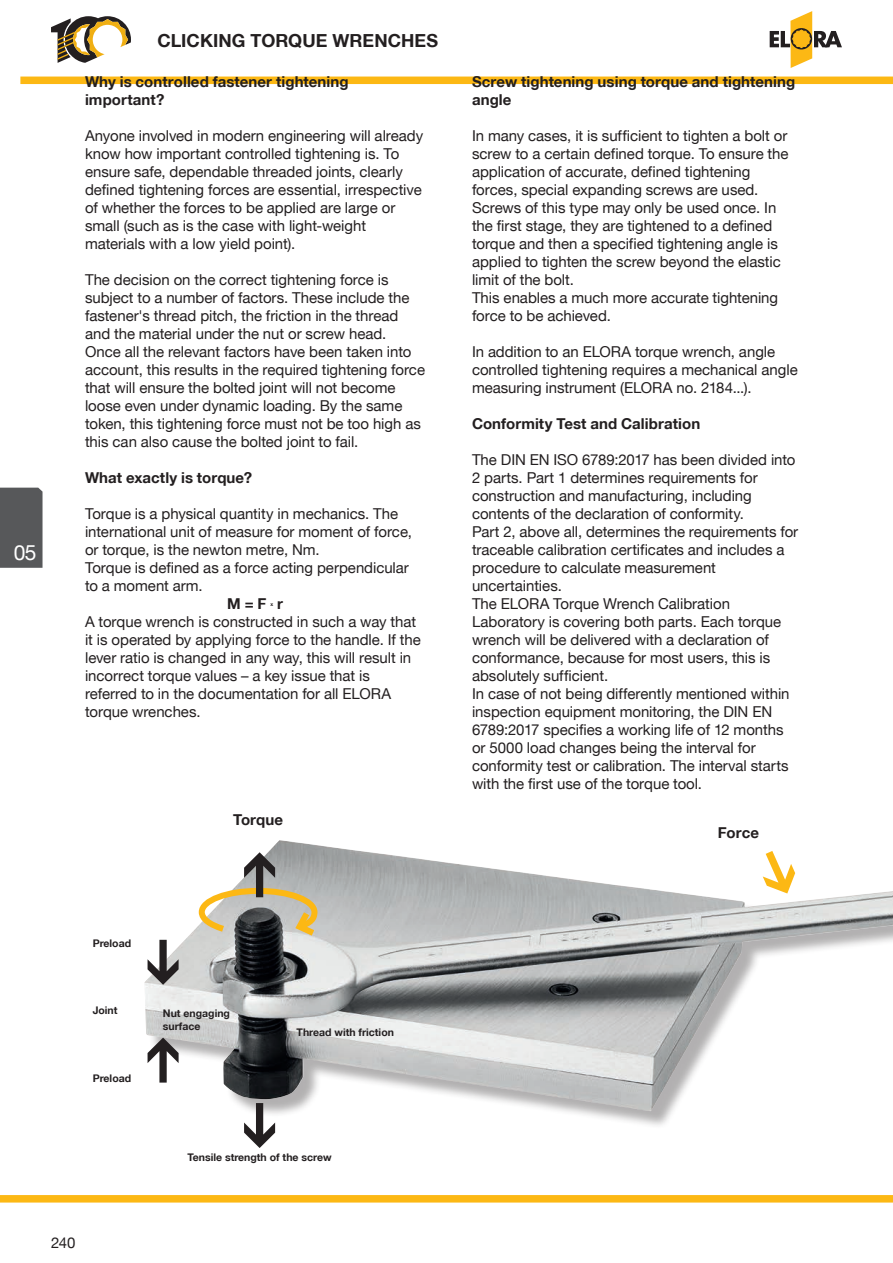
<style>
.page{position:relative;width:893px;height:1263px;background:#fff}
.page>*{position:absolute;margin:0;border:0;box-sizing:border-box;transform-origin:0 0}
.t1{font:21px "Helvetica Neue LT";color:#fff}
.t2{font:700 18px "Helvetica Neue LT";letter-spacing:.005em;color:#231f20}
.t3{font:15px/18px "Helvetica Neue LT";letter-spacing:-.005em;color:#231f20}
.t4{font:700 15px/18px "Helvetica Neue LT";letter-spacing:.005em;color:#231f20}
.t5{font:700 10.5px/12.6px "Helvetica Neue LT";color:#231f20}
.t6{font:700 5.25px "Helvetica Neue LT";color:#231f20}
</style>
<div class="page">
<div style="left:0;top:1195px;width:893px;height:7px;background:#fcb814"></div>
<svg style="left:770px;top:11px;width:72px;height:57px"></svg>
<svg style="left:51px;top:16px;width:80px;height:47px"></svg>
<div style="left:0;top:488px;width:43px;height:80px;background:#57585a"></div>
<div style="left:20px;top:77px;width:873px;height:7px;background:#fcb814"></div>
<div style="left:147px;top:843px;width:746px;height:286px;background:#231f20;opacity:.35"></div>
<img style="left:145px;top:840px;width:748px;height:271px">
<svg style="left:244px;top:1103px;width:31px;height:45px"></svg>
<svg style="left:763px;top:851px;width:32px;height:42px"></svg>
<svg style="left:148px;top:1037px;width:31px;height:45px"></svg>
<svg style="left:148px;top:940px;width:31px;height:45px"></svg>
<svg style="left:196px;top:852px;width:125px;height:89px"></svg>
<h1 class="t1" style="left:14px;top:540px;width:24px">05</h1>
<p class="t2" style="left:157px;top:30px;width:282px">CLICKING TORQUE WRENCHES</p>
<p class="t4" style="left:85px;top:73px;width:265px">Why is controlled fastener tightening important?</p>
<p class="t3" style="left:85px;top:127px;width:340px">Anyone involved in modern engineering will already know how important controlled tightening is. To ensure safe, dependable threaded joints, clearly defined tightening forces are essential, irrespective of whether the forces to be applied are large or small (such as is the case with light-weight materials with a low yield point).</p>
<p class="t3" style="left:85px;top:271px;width:341px">The decision on the correct tightening force is subject to a number of factors. These include the fastener's thread pitch, the friction in the thread and the material under the nut or screw head.<br>Once all the relevant factors have been taken into account, this results in the required tightening force that will ensure the bolted joint will not become loose even under dynamic loading. By the same token, this tightening force must not be too high as this can also cause the bolted joint to fail.</p>
<p class="t4" style="left:85px;top:469px;width:169px">What exactly is torque?</p>
<p class="t3" style="left:85px;top:505px;width:328px">Torque is a physical quantity in mechanics. The international unit of measure for moment of force, or torque, is the newton metre, Nm.<br>Torque is defined as a force acting perpendicular to a moment arm.</p>
<p class="t4" style="left:227px;top:595px;width:41px">M = F</p>
<p class="t6" style="left:270px;top:601px;width:4px">x</p>
<p class="t4" style="left:277px;top:595px;width:7px">r</p>
<p class="t3" style="left:85px;top:613px;width:337px">A torque wrench is constructed in such a way that it is operated by applying force to the handle. If the lever ratio is changed in any way, this will result in incorrect torque values – a key issue that is referred to in the documentation for all ELORA torque wrenches.</p>
<p class="t4" style="left:233px;top:811px;width:52px">Torque</p>
<p class="t4" style="left:472px;top:73px;width:325px">Screw tightening using torque and tightening angle</p>
<p class="t3" style="left:472px;top:127px;width:318px">In many cases, it is sufficient to tighten a bolt or screw to a certain defined torque. To ensure the application of accurate, defined tightening forces, special expanding screws are used.<br>Screws of this type may only be used once. In the first stage, they are tightened to a defined torque and then a specified tightening angle is applied to tighten the screw beyond the elastic limit of the bolt.<br>This enables a much more accurate tightening force to be achieved.</p>
<p class="t3" style="left:472px;top:343px;width:327px">In addition to an ELORA torque wrench, angle controlled tightening requires a mechanical angle measuring instrument (ELORA no. 2184...).</p>
<p class="t4" style="left:472px;top:415px;width:230px">Conformity Test and Calibration</p>
<p class="t3" style="left:472px;top:451px;width:328px">The DIN EN ISO 6789:2017 has been divided into 2 parts. Part 1 determines requirements for construction and manufacturing, including contents of the declaration of conformity.<br>Part 2, above all, determines the requirements for traceable calibration certificates and includes a procedure to calculate measurement uncertainties.<br>The ELORA Torque Wrench Calibration Laboratory is covering both parts. Each torque wrench will be delivered with a declaration of conformance, because for most users, this is absolutely sufficient.<br>In case of not being differently mentioned within inspection equipment monitoring, the DIN EN 6789:2017 specifies a working life of 12 months or 5000 load changes being the interval for conformity test or calibration. The interval starts with the first use of the torque tool.</p>
<p class="t4" style="left:718px;top:823px;width:43px">Force</p>
<p class="t5" style="left:93px;top:937px;width:40px">Preload</p>
<p class="t5" style="left:93px;top:1003px;width:26px">Joint</p>
<p class="t5" style="left:93px;top:1072px;width:40px">Preload</p>
<p class="t3" style="left:51px;top:1233px;width:26px">240</p>
<p class="t5" style="left:163px;top:1007px;width:69px">Nut engaging surface</p>
<p class="t5" style="left:297px;top:1026px;width:99px">Thread with friction</p>
<p class="t5" style="left:188px;top:1151px;width:146px">Tensile strength of the screw</p>
</div>
